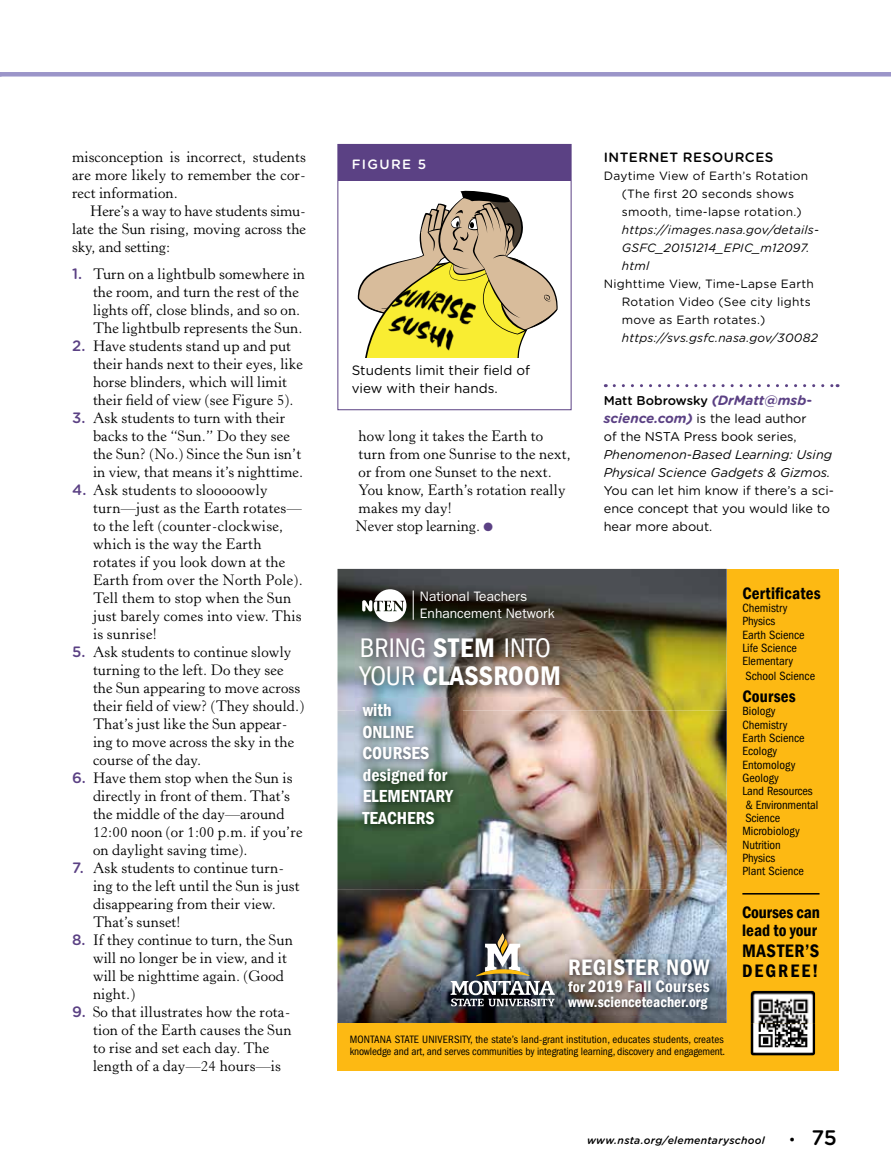
<style>
.page{position:relative;width:891px;height:1175px;background:#fff}
.page>*{position:absolute;margin:0;border:0;box-sizing:border-box;transform-origin:0 0}
.t1{font:condensed 27.9px "ITC Franklin Gothic Std";color:#fff}
.t2{font:27.9px "ITC Franklin Gothic Std Dm Cd";letter-spacing:.01em;color:#fff}
.t3{font:23.25px "ITC Franklin Gothic Std Dm Cd";letter-spacing:.02em;color:#fff}
.t4{font:500 21px "Gotham Rounded";color:#000}
.t5{font:600 condensed 18.6px "Franklin Gothic";letter-spacing:.08em;color:#000}
.t6{font:600 condensed 17.85px/21.5px "Franklin Gothic";color:#fff}
.t7{font:600 condensed 16.95px/18.6px "Franklin Gothic";letter-spacing:.005em;color:#000}
.t8{font:600 condensed 16.95px "Franklin Gothic";letter-spacing:.02em;color:#fff}
.t9{font:15px/18px "Horley Old Style MT Std";letter-spacing:.01em;color:#000}
.t10{font:600 condensed 15px "Franklin Gothic";color:#fff}
.t11{font:13.8px/16.5px "ITC Franklin Gothic Std";color:#fff}
.t12{font:13.5px/18px "Gotham Rounded";color:#000}
.t13{font:500 13.5px "Gotham Rounded";letter-spacing:.04em;color:#000}
.t14{font:500 13.5px "Gotham Rounded";letter-spacing:.1em;color:#fff}
.t15{font:12.75px/18px "Gotham Rounded";color:#000}
.t16{font:italic 12.75px/18px "Gotham Rounded";color:#000}
.t17{font:condensed 12.3px/13.4px "ITC Franklin Gothic Std";color:#000}
.t18{font:12px/18px "Gotham Rounded";letter-spacing:.02em;color:#000}
.t19{font:italic 12px/18px "Gotham Rounded";letter-spacing:.02em;color:#000}
.t20{font:condensed 11.1px/11.9px "ITC Franklin Gothic Std";letter-spacing:-.01em;color:#000}
.t21{font:italic 500 10.5px "Gotham Rounded";letter-spacing:.025em;color:#000}
.s1{font-family:"Gotham Rounded";font-weight:500;color:#5b4184}
.s2{color:#5b4184}
.s3{font-weight:500}
.s4{font-weight:700;font-style:italic;font-size:13.5px;color:#5b4184}
.s5{font-family:"ITC Franklin Gothic Std Dm Cd";font-stretch:normal}
.s6{font-family:"ITC Franklin Gothic Std";font-stretch:condensed}
.s7{font-size:15.45px}
.s8{font-family:"Horley Old Style MT Std";font-weight:700;font-size:13.5px}
</style>
<div class="page">
<hr style="left:0;top:72px;width:891px;height:4px;background:#9b95c9">
<div style="left:338px;top:145px;width:233px;height:36px;background:#5b4184"></div>
<div style="left:338px;top:144px;width:234px;height:266px;border:1px solid #5b4184"></div>
<img style="left:358px;top:190px;width:200px;height:168px">
<img style="left:338px;top:710px;width:389px;height:179px">
<img style="left:338px;top:889px;width:389px;height:134px">
<img style="left:338px;top:569px;width:389px;height:141px">
<img style="left:356px;top:698px;width:106px;height:135px">
<img style="left:356px;top:633px;width:214px;height:63px">
<svg style="left:362px;top:589px;width:44px;height:33px"></svg>
<hr style="left:413px;top:590px;width:1px;height:30px;background:#fff">
<div style="left:727px;top:569px;width:111px;height:501px;background:#fdb913"></div>
<div style="left:338px;top:1023px;width:501px;height:47px;background:#fdb913"></div>
<img style="left:451px;top:933px;width:104px;height:73px">
<hr style="left:742px;top:893px;width:78px;height:1px;background:#000">
<img style="left:565px;top:955px;width:151px;height:60px">
<img style="left:751px;top:990px;width:64px;height:65px">
<svg style="left:614px;top:384px;width:224px;height:3px"></svg>
<p class="t9" style="left:72px;top:148px;width:236px;text-align:justify">misconception is incorrect, students are more likely to remember the cor&shy;rect information.</p>
<p class="t9" style="left:72px;top:202px;width:235px;text-align:justify;text-indent:18px">Here’s a way to have students simu&shy;late the Sun rising, moving across the sky, and setting:</p>
<p class="t9" style="left:93px;top:265px;width:214px;text-indent:-21px"><span class="s1">1.</span> Turn on a lightbulb somewhere in the room, and turn the rest of the lights off, close blinds, and so on.<br>The lightbulb represents the Sun.</p>
<p class="t9" style="left:93px;top:337px;width:211px;text-indent:-21px"><span class="s1">2.</span> Have students stand up and put their hands next to their eyes, like horse blinders, which will limit their field of view (see Figure 5).</p>
<p class="t9" style="left:93px;top:409px;width:212px;text-indent:-21px"><span class="s1">3.</span> Ask students to turn with their backs to the “Sun.” Do they see the Sun? (No.) Since the Sun isn’t in view, that means it’s nighttime.</p>
<p class="t9" style="left:93px;top:481px;width:211px;text-indent:-21px"><span class="s1">4.</span> Ask students to slooooowly turn—just as the Earth rotates— to the left (counter-clockwise, which is the way the Earth rotates if you look down at the<br>Earth from over the North Pole).<br>Tell them to stop when the Sun just barely comes into view. This is sunrise!</p>
<p class="t9" style="left:93px;top:643px;width:213px;text-indent:-21px"><span class="s1">5.</span> Ask students to continue slowly turning to the left. Do they see the Sun appearing to move across their field of view? (They should.)<br>That’s just like the Sun appear&shy;ing to move across the sky in the course of the day.</p>
<p class="t9" style="left:93px;top:769px;width:211px;text-indent:-21px"><span class="s1">6.</span> Have them stop when the Sun is directly in front of them. That’s the middle of the day—around<br>12:00 noon (or 1:00 p.m. if you’re on daylight saving time).</p>
<p class="t9" style="left:93px;top:859px;width:208px;text-indent:-21px"><span class="s1">7.</span> Ask students to continue turn&shy;ing to the left until the Sun is just disappearing from their view.<br>That’s sunset!</p>
<p class="t9" style="left:93px;top:931px;width:201px;text-indent:-21px"><span class="s1">8.</span> If they continue to turn, the Sun will no longer be in view, and it will be nighttime again. (Good night.)</p>
<p class="t9" style="left:93px;top:1003px;width:200px;text-indent:-21px"><span class="s1">9.</span> So that illustrates how the rota&shy;tion of the Earth causes the Sun to rise and set each day. The length of a day—24 hours—is</p>
<p class="t14" style="left:352px;top:155px;width:76px">FIGURE 5</p>
<p class="t12" style="left:352px;top:360px;width:180px">Students limit their field of view with their hands.</p>
<p class="t9" style="left:356px;top:427px;width:217px">how long it takes the Earth to turn from one Sunrise to the next, or from one Sunset to the next.<br>You know, Earth’s rotation really makes my day!<br>Never stop learning. <span class="s2">●</span></p>
<p class="t13" style="left:604px;top:148px;width:171px">INTERNET RESOURCES</p>
<p class="t18" style="left:622px;top:166px;width:188px;text-indent:-18px">Daytime View of Earth’s Rotation (The first 20 seconds shows smooth, time-lapse rotation.)</p>
<p class="t19" style="left:622px;top:220px;width:199px">https://images.nasa.gov/details-<br>GSFC_20151214_EPIC_m12097. html</p>
<p class="t18" style="left:622px;top:274px;width:194px;text-indent:-18px">Nighttime View, Time-Lapse Earth<br>Rotation Video (See city lights move as Earth rotates.)</p>
<p class="t19" style="left:622px;top:328px;width:198px">https://svs.gsfc.nasa.gov/30082</p>
<p class="t15" style="left:604px;top:391px;width:210px"><span class="s3">Matt Bobrowsky</span> <span class="s4">(DrMatt@msb&shy;science.com)</span> is the lead author of the NSTA Press book series,</p>
<p class="t16" style="left:604px;top:445px;width:230px">Phenomenon-Based Learning: Using<br>Physical Science Gadgets &amp; Gizmos.</p>
<p class="t15" style="left:604px;top:481px;width:232px">You can let him know if there’s a sci&shy;ence concept that you would like to hear more about.</p>
<p class="t11" style="left:420px;top:588px;width:136px">National Teachers<br>Enhancement Network</p>
<p class="t7" style="left:742px;top:583px;width:80px">Certificates</p>
<p class="t17" style="left:742px;top:601px;width:64px">Chemistry<br>Physics<br>Earth Science<br>Life Science<br>Elementary</p>
<p class="t17" style="left:746px;top:669px;width:71px">School Science</p>
<p class="t7" style="left:742px;top:686px;width:55px">Courses</p>
<p class="t17" style="left:742px;top:704px;width:77px">Biology<br>Chemistry<br>Earth Science<br>Ecology<br>Entomology<br>Geology<br>Land Resources &amp; Environmental<br>Science<br>Microbiology<br>Nutrition<br>Physics<br>Plant Science</p>
<p class="t7" style="left:742px;top:902px;width:79px">Courses can lead to your</p>
<p class="t5" style="left:742px;top:938px;width:79px">MASTER’S</p>
<h1 class="t1" style="left:360px;top:632px;width:192px">BRING <span class="s5">STEM</span> INTO</h1>
<h1 class="t2" style="left:360px;top:659px;width:203px"><span class="s6">YOUR</span> CLASSROOM</h1>
<p class="t6" style="left:362px;top:699px;width:92px">with<br>ONLINE<br>COURSES designed for<br>ELEMENTARY<br>TEACHERS</p>
<h2 class="t3" style="left:568px;top:953px;width:143px">REGISTER NOW</h2>
<p class="t5" style="left:742px;top:958px;width:78px">DEGREE!</p>
<p class="t8" style="left:568px;top:974px;width:143px"><span class="s7">for</span> 2019 Fall Courses</p>
<p class="t10" style="left:568px;top:992px;width:141px">www.scienceteacher.org</p>
<p class="t20" style="left:350px;top:1033px;width:377px">MONTANA STATE UNIVERSITY, the state’s land-grant institution, educates students, creates knowledge and art, and serves communities by integrating learning, discovery and engagement.</p>
<p class="t21" style="left:587px;top:1132px;width:179px">www.nsta.org/elementaryschool</p>
<h3 class="t4" style="left:790px;top:1122px;width:49px"><span class="s8">•</span> 75</h3>
</div>
